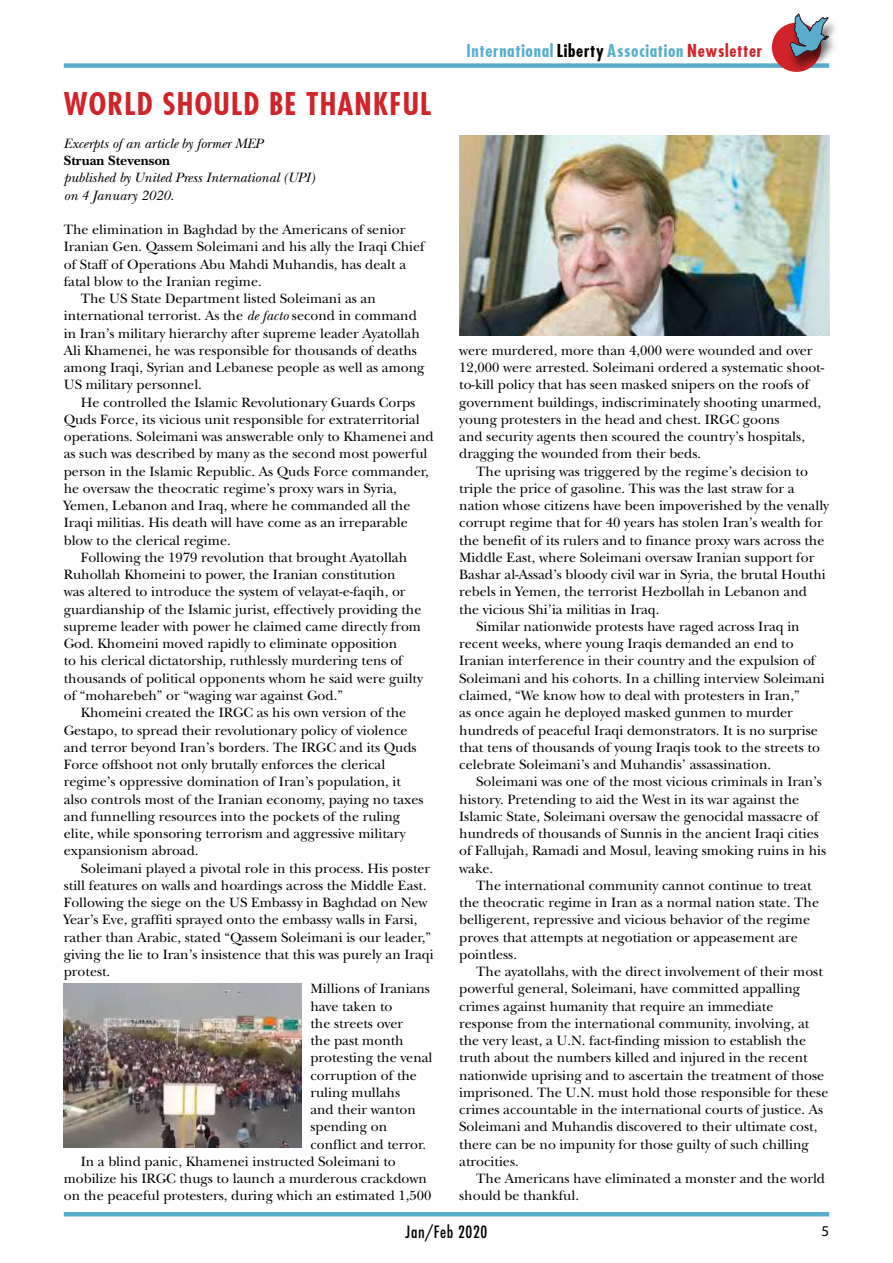
<style>
.page{position:relative;width:893px;height:1263px;background:#fff}
.page>*{position:absolute;margin:0;border:0;box-sizing:border-box;transform-origin:0 0}
._01_Headline_Unalign{font:700 condensed 30px "Futura";letter-spacing:.04em;color:#d1232a}
.t1{font:700 condensed 17.1px "Futura";letter-spacing:.04em;color:#5aadcd}
.t2{font:500 condensed 16.5px "Futura";letter-spacing:.04em;color:#000}
.t3{font:15px "Myriad Pro";color:#000}
._03_BODY_no_hyphenat{font:14.1px/17.2px "New Baskerville Std";color:#000}
._03_BODY_First_Para{font:14.1px/17.2px "New Baskerville Std";color:#000}
._03_BODY_First_Para-2{font:italic 14.1px/17.2px "New Baskerville Std";color:#000}
.s1{font-weight:700;font-style:normal}
.s2{font-style:italic}
.s3{color:#000}
.s4{color:#d1232a}
</style>
<div class="page">
<div style="left:64px;top:63px;width:765px;height:5px;background:#5aadcd"></div>
<div style="left:772px;top:23px;width:49px;height:49px;background:#d1232a;border-radius:50%"></div>
<div style="left:787px;top:15px;width:52px;height:58px;background:#000;opacity:.61"></div>
<svg style="left:789px;top:14px;width:40px;height:43px"></svg>
<hr style="left:64px;top:1212px;width:765px;height:4px;background:#5aadcd">
<img style="left:459px;top:135px;width:370px;height:200px">
<img style="left:64px;top:983px;width:238px;height:164px">
<p class="_01_Headline_Unalign" style="left:64px;top:85px;width:369px">WORLD SHOULD BE THANKFUL</p>
<p class="_03_BODY_First_Para-2" style="left:64px;top:135px;width:253px">Excerpts of an article by former MEP<br><span class="s1">Struan Stevenson<br></span>published by United Press International (UPI) on 4 January 2020.</p>
<p class="_03_BODY_First_Para" style="left:64px;top:221px;width:362px">The elimination in Baghdad by the Americans of senior Iranian Gen. Qassem Soleimani and his ally the Iraqi Chief of Staff of Operations Abu Mahdi Muhandis, has dealt a fatal blow to the Iranian regime.</p>
<p class="_03_BODY_no_hyphenat" style="left:64px;top:290px;width:362px;text-indent:17px">The US State Department listed Soleimani as an international terrorist. As the <span class="s2">de facto</span> second in command in Iran’s military hierarchy after supreme leader Ayatollah Ali Khamenei, he was responsible for thousands of deaths among Iraqi, Syrian and Lebanese people as well as among US military personnel.</p>
<p class="_03_BODY_no_hyphenat" style="left:64px;top:394px;width:371px;text-indent:17px">He controlled the Islamic Revolutionary Guards Corps Quds Force, its vicious unit responsible for extraterritorial operations. Soleimani was answerable only to Khamenei and as such was described by many as the second most powerful person in the Islamic Republic. As Quds Force commander, he oversaw the theocratic regime’s proxy wars in Syria, Yemen, Lebanon and Iraq, where he commanded all the Iraqi militias. His death will have come as an irreparable blow to the clerical regime.</p>
<p class="_03_BODY_no_hyphenat" style="left:64px;top:549px;width:361px;text-indent:17px">Following the 1979 revolution that brought Ayatollah Ruhollah Khomeini to power, the Iranian constitution<br>was altered to introduce the system of velayat-e-faqih, or guardianship of the Islamic jurist, effectively providing the supreme leader with power he claimed came directly from God. Khomeini moved rapidly to eliminate opposition<br>to his clerical dictatorship, ruthlessly murdering tens of thousands of political opponents whom he said were guilty of “moharebeh” or “waging war against God.”</p>
<p class="_03_BODY_no_hyphenat" style="left:64px;top:704px;width:361px;text-indent:17px">Khomeini created the IRGC as his own version of the Gestapo, to spread their revolutionary policy of violence and terror beyond Iran’s borders. The IRGC and its Quds Force offshoot not only brutally enforces the clerical regime’s oppressive domination of Iran’s population, it also controls most of the Iranian economy, paying no taxes and funnelling resources into the pockets of the ruling elite, while sponsoring terrorism and aggressive military expansionism abroad.</p>
<p class="_03_BODY_no_hyphenat" style="left:64px;top:859px;width:371px;text-indent:17px">Soleimani played a pivotal role in this process. His poster still features on walls and hoardings across the Middle East.<br>Following the siege on the US Embassy in Baghdad on New Year’s Eve, graffiti sprayed onto the embassy walls in Farsi, rather than Arabic, stated “Qassem Soleimani is our leader,” giving the lie to Iran’s insistence that this was purely an Iraqi protest.</p>
<p class="_03_BODY_First_Para" style="left:310px;top:980px;width:124px">Millions of Iranians have taken to<br>the streets over<br>the past month protesting the venal corruption of the ruling mullahs<br>and their wanton spending on conflict and terror.</p>
<p class="_03_BODY_no_hyphenat" style="left:64px;top:1153px;width:369px;text-indent:17px">In a blind panic, Khamenei instructed Soleimani to mobilize his IRGC thugs to launch a murderous crackdown on the peaceful protesters, during which an estimated 1,500</p>
<p class="t1" style="left:467px;top:40px;width:297px">International <span class="s3">Liberty</span> Association <span class="s4">Newsletter</span></p>
<p class="_03_BODY_no_hyphenat" style="left:459px;top:342px;width:366px">were murdered, more than 4,000 were wounded and over 12,000 were arrested. Soleimani ordered a systematic shoot&shy;to-kill policy that has seen masked snipers on the roofs of government buildings, indiscriminately shooting unarmed, young protesters in the head and chest. IRGC goons<br>and security agents then scoured the country’s hospitals, dragging the wounded from their beds.</p>
<p class="_03_BODY_no_hyphenat" style="left:459px;top:463px;width:371px;text-indent:17px">The uprising was triggered by the regime’s decision to triple the price of gasoline. This was the last straw for a nation whose citizens have been impoverished by the venally corrupt regime that for 40 years has stolen Iran’s wealth for the benefit of its rulers and to finance proxy wars across the Middle East, where Soleimani oversaw Iranian support for Bashar al-Assad’s bloody civil war in Syria, the brutal Houthi rebels in Yemen, the terrorist Hezbollah in Lebanon and the vicious Shi’ia militias in Iraq.</p>
<p class="_03_BODY_no_hyphenat" style="left:459px;top:618px;width:367px;text-indent:17px">Similar nationwide protests have raged across Iraq in recent weeks, where young Iraqis demanded an end to Iranian interference in their country and the expulsion of Soleimani and his cohorts. In a chilling interview Soleimani claimed, “We know how to deal with protesters in Iran,”<br>as once again he deployed masked gunmen to murder hundreds of peaceful Iraqi demonstrators. It is no surprise that tens of thousands of young Iraqis took to the streets to celebrate Soleimani’s and Muhandis’ assassination.</p>
<p class="_03_BODY_no_hyphenat" style="left:459px;top:773px;width:368px;text-indent:17px">Soleimani was one of the most vicious criminals in Iran’s history. Pretending to aid the West in its war against the Islamic State, Soleimani oversaw the genocidal massacre of hundreds of thousands of Sunnis in the ancient Iraqi cities of Fallujah, Ramadi and Mosul, leaving smoking ruins in his wake.</p>
<p class="_03_BODY_no_hyphenat" style="left:459px;top:877px;width:361px;text-indent:17px">The international community cannot continue to treat the theocratic regime in Iran as a normal nation state. The belligerent, repressive and vicious behavior of the regime proves that attempts at negotiation or appeasement are pointless.</p>
<p class="_03_BODY_no_hyphenat" style="left:459px;top:963px;width:371px;text-indent:17px">The ayatollahs, with the direct involvement of their most powerful general, Soleimani, have committed appalling crimes against humanity that require an immediate response from the international community, involving, at the very least, a U.N. fact-finding mission to establish the truth about the numbers killed and injured in the recent nationwide uprising and to ascertain the treatment of those imprisoned. The U.N. must hold those responsible for these crimes accountable in the international courts of justice. As Soleimani and Muhandis discovered to their ultimate cost, there can be no impunity for those guilty of such chilling atrocities.</p>
<p class="_03_BODY_no_hyphenat" style="left:459px;top:1170px;width:367px;text-indent:17px">The Americans have eliminated a monster and the world should be thankful.</p>
<p class="t2" style="left:406px;top:1222px;width:83px">Jan/Feb 2020</p>
<p class="t3" style="left:821px;top:1222px;width:9px">5</p>
</div>
